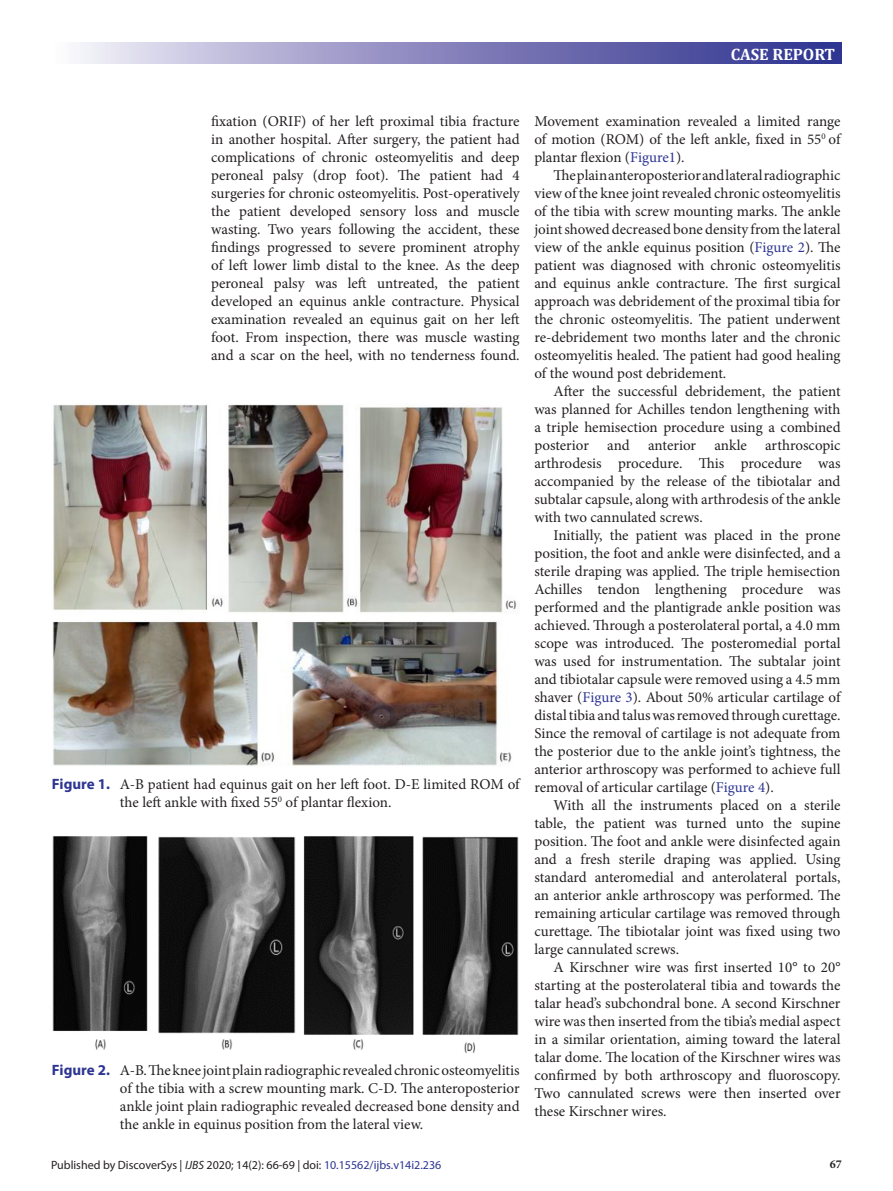
<style>
.page{position:relative;width:893px;height:1191px;background:#fff}
.page>*{position:absolute;margin:0;border:0;box-sizing:border-box;transform-origin:0 0}
.t1{font:700 16.5px "Cambria";color:#fff}
.t2{font:15px/18px "Minion Pro";color:#231f20;text-align:justify}
.judul{font:12px "Myriad Pro";color:#231f20}
.judul-2{font:700 12px "Minion Pro";color:#231f20}
.s1{font-family:"Myriad Pro";font-weight:700;color:#2d3591}
.s2{color:#2d3591}
.s3{font-style:italic}
</style>
<div class="page">
<svg style="left:80px;top:43px;width:762px;height:20px;background:#8786bd"></svg>
<img style="left:52px;top:404px;width:465px;height:362px">
<img style="left:52px;top:836px;width:467px;height:217px">
<p class="t1" style="left:731px;top:44px;width:106px">CASE REPORT</p>
<p class="t2" style="left:211px;top:112px;width:310px">fixation (ORIF) of her left proximal tibia fracture in another hospital. After surgery, the patient had complications of chronic osteomyelitis and deep peroneal palsy (drop foot). The patient had 4 surgeries for chronic osteomyelitis. Post-operatively the patient developed sensory loss and muscle wasting. Two years following the accident, these findings progressed to severe prominent atrophy of left lower limb distal to the knee. As the deep peroneal palsy was left untreated, the patient developed an equinus ankle contracture. Physical examination revealed an equinus gait on her left foot. From inspection, there was muscle wasting and a scar on the heel, with no tenderness found.</p>
<p class="t2" style="left:120px;top:775px;width:401px;text-indent:-68px"><span class="s1">Figure 1.</span> A-B patient had equinus gait on her left foot. D-E limited ROM of the left ankle with fixed 55<sup>0</sup> of plantar flexion.</p>
<p class="t2" style="left:120px;top:1061px;width:401px;text-indent:-68px"><span class="s1">Figure 2.</span> A-B. The knee joint plain radiographic revealed chronic osteomyelitis of the tibia with a screw mounting mark. C-D. The anteroposterior ankle joint plain radiographic revealed decreased bone density and the ankle in equinus position from the lateral view.</p>
<p class="t2" style="left:534px;top:112px;width:308px">Movement examination revealed a limited range of motion (ROM) of the left ankle, fixed in 55<sup>0</sup> of plantar flexion (<span class="s2">Figure1</span>).</p>
<p class="t2" style="left:534px;top:166px;width:308px;text-indent:19px">The plain anteroposterior and lateral radiographic view of the knee joint revealed chronic osteomyelitis of the tibia with screw mounting marks. The ankle joint showed decreased bone density from the lateral view of the ankle equinus position (<span class="s2">Figure 2</span>). The patient was diagnosed with chronic osteomyelitis and equinus ankle contracture. The first surgical approach was debridement of the proximal tibia for the chronic osteomyelitis. The patient underwent re-debridement two months later and the chronic osteomyelitis healed. The patient had good healing of the wound post debridement.</p>
<p class="t2" style="left:534px;top:382px;width:308px;text-indent:19px">After the successful debridement, the patient was planned for Achilles tendon lengthening with a triple hemisection procedure using a combined posterior and anterior ankle arthroscopic arthrodesis procedure. This procedure was accompanied by the release of the tibiotalar and subtalar capsule, along with arthrodesis of the ankle with two cannulated screws.</p>
<p class="t2" style="left:534px;top:526px;width:308px;text-indent:19px">Initially, the patient was placed in the prone position, the foot and ankle were disinfected, and a sterile draping was applied. The triple hemisection Achilles tendon lengthening procedure was performed and the plantigrade ankle position was achieved. Through a posterolateral portal, a 4.0 mm scope was introduced. The posteromedial portal was used for instrumentation. The subtalar joint and tibiotalar capsule were removed using a 4.5 mm shaver (<span class="s2">Figure 3</span>). About 50% articular cartilage of distal tibia and talus was removed through curettage.<br>Since the removal of cartilage is not adequate from the posterior due to the ankle joint’s tightness, the anterior arthroscopy was performed to achieve full removal of articular cartilage (<span class="s2">Figure 4</span>).</p>
<p class="t2" style="left:534px;top:796px;width:308px;text-indent:19px">With all the instruments placed on a sterile table, the patient was turned unto the supine position. The foot and ankle were disinfected again and a fresh sterile draping was applied. Using standard anteromedial and anterolateral portals, an anterior ankle arthroscopy was performed. The remaining articular cartilage was removed through curettage. The tibiotalar joint was fixed using two large cannulated screws.</p>
<p class="t2" style="left:534px;top:958px;width:308px;text-indent:19px">A Kirschner wire was first inserted 10° to 20° starting at the posterolateral tibia and towards the talar head’s subchondral bone. A second Kirschner wire was then inserted from the tibia’s medial aspect in a similar orientation, aiming toward the lateral talar dome. The location of the Kirschner wires was confirmed by both arthroscopy and fluoroscopy.<br>Two cannulated screws were then inserted over these Kirschner wires.</p>
<p class="judul" style="left:51px;top:1157px;width:392px">Published by DiscoverSys | <span class="s3">IJBS</span> 2020; 14(2): 66-69 | doi: <span class="s2">10.15562/ijbs.v14i2.236</span></p>
<p class="judul-2" style="left:830px;top:1156px;width:13px">67</p>
</div>
